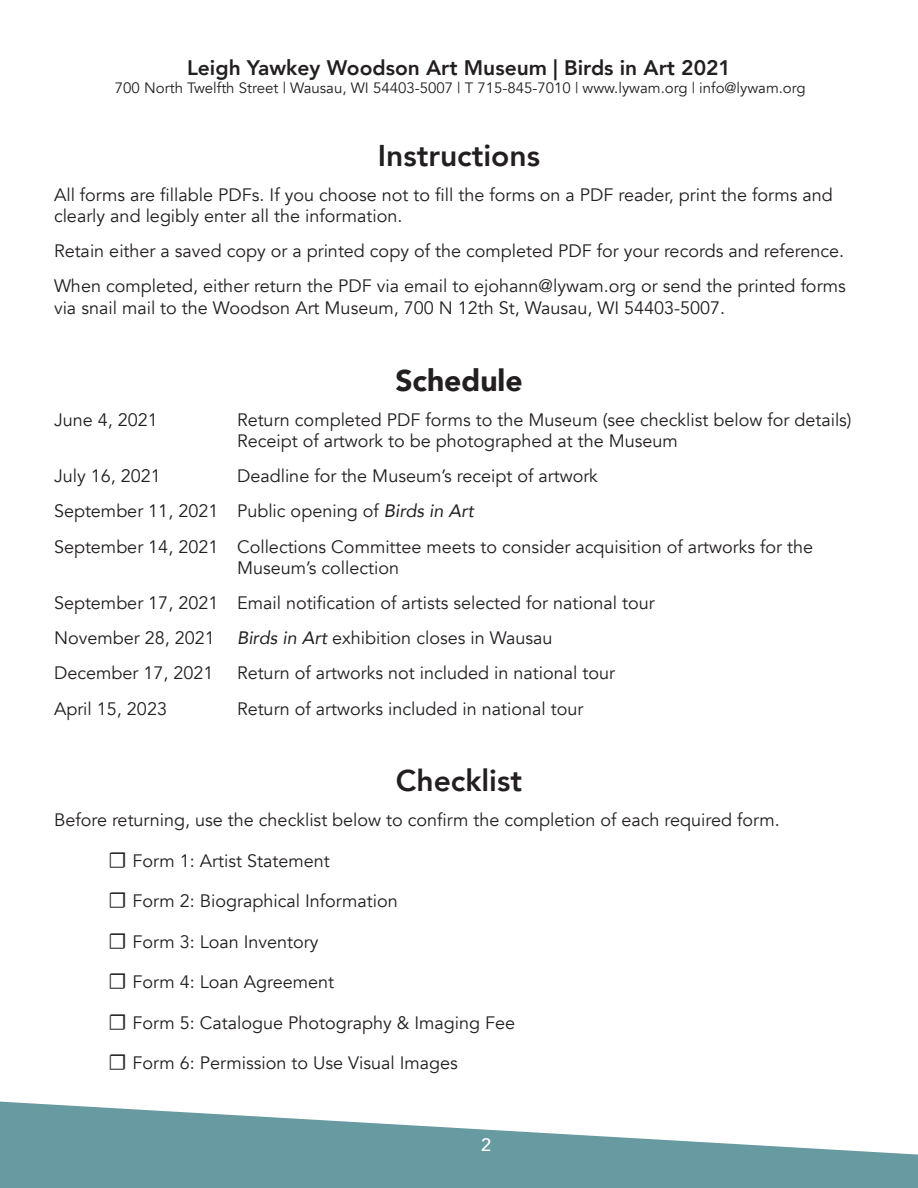
<style>
.page{position:relative;width:918px;height:1188px;background:#fff}
.page>*{position:absolute;margin:0;border:0;box-sizing:border-box;transform-origin:0 0}
.t1{font:800 30px "Avenir";color:#231f20}
.t2{font:900 30px "Avenir";color:#231f20}
.t3{font:800 21px "Avenir";color:#231f20}
.t4{font:18px/35.1px "Avenir";color:#231f20}
.t5{font:500 18px "Avenir";color:#fff}
.t6{font:15px "Avenir";color:#231f20}
.s1{font-style:italic}
.s2{font-family:"Minion Pro";font-weight:700;font-stretch:condensed;font-size:22.5px}
</style>
<div class="page">
<svg style="left:0;top:1102px;width:918px;height:86px;fill:#689aa1"></svg>
<p class="t3" style="left:187px;top:51px;width:545px">Leigh Yawkey Woodson Art Museum | Birds in Art 2021</p>
<p class="t6" style="left:115px;top:79px;width:692px">700 North Twelfth Street | Wausau, WI 54403-5007 | T 715-845-7010 | www.lywam.org | info@lywam.org</p>
<h1 class="t1" style="left:378px;top:132px;width:164px">Instructions</h1>
<p class="t4" style="left:54px;top:184px;width:780px;line-height:21.6px">All forms are fillable PDFs. If you choose not to fill the forms on a PDF reader, print the forms and clearly and legibly enter all the information.</p>
<p class="t4" style="left:54px;top:234px;width:793px">Retain either a saved copy or a printed copy of the completed PDF for your records and reference.<br>When completed, either return the PDF via email to ejohann@lywam.org or send the printed forms</p>
<p class="t4" style="left:54px;top:291px;width:673px">via snail mail to the Woodson Art Museum, 700 N 12th St, Wausau, WI 54403-5007.</p>
<h1 class="t2" style="left:395px;top:354px;width:129px">Schedule</h1>
<p class="t4" style="left:54px;top:402px;width:105px">June 4, 2021</p>
<p class="t4" style="left:237px;top:409px;width:616px;line-height:21.6px">Return completed PDF forms to the Museum (see checklist below for details)<br>Receipt of artwork to be photographed at the Museum</p>
<p class="t4" style="left:54px;top:459px;width:108px">July 16, 2021</p>
<p class="t4" style="left:54px;top:459px;width:761px;text-indent:183px">Deadline for the Museum’s receipt of artwork<br>September 11, 2021 Public opening of <span class="s1">Birds in Art<br></span>September 14, 2021 Collections Committee meets to consider acquisition of artworks for the</p>
<p class="t4" style="left:54px;top:551px;width:602px;text-indent:183px">Museum’s collection<br>September 17, 2021 Email notification of artists selected for national tour November 28, 2021 <span class="s1">Birds in Art</span> exhibition closes in Wausau<br>December 17, 2021</p>
<p class="t4" style="left:237px;top:656px;width:380px">Return of artworks not included in national tour</p>
<p class="t4" style="left:54px;top:691px;width:115px">April 15, 2023</p>
<p class="t4" style="left:237px;top:691px;width:348px">Return of artworks included in national tour</p>
<h1 class="t1" style="left:396px;top:757px;width:128px">Checklist</h1>
<p class="t4" style="left:54px;top:803px;width:727px">Before returning, use the checklist below to confirm the completion of each required form.</p>
<p class="t4" style="left:108px;top:843px;width:223px"><span class="s2">☐</span> Form 1: Artist Statement</p>
<p class="t4" style="left:108px;top:884px;width:291px"><span class="s2">☐</span> Form 2: Biographical Information</p>
<p class="t4" style="left:108px;top:924px;width:212px"><span class="s2">☐</span> Form 3: Loan Inventory</p>
<p class="t4" style="left:108px;top:965px;width:228px"><span class="s2">☐</span> Form 4: Loan Agreement</p>
<p class="t4" style="left:108px;top:1005px;width:409px"><span class="s2">☐</span> Form 5: Catalogue Photography &amp; Imaging Fee</p>
<p class="t4" style="left:108px;top:1046px;width:351px"><span class="s2">☐</span> Form 6: Permission to Use Visual Images</p>
<p class="t5" style="left:481px;top:1129px;width:12px">2</p>
</div>
